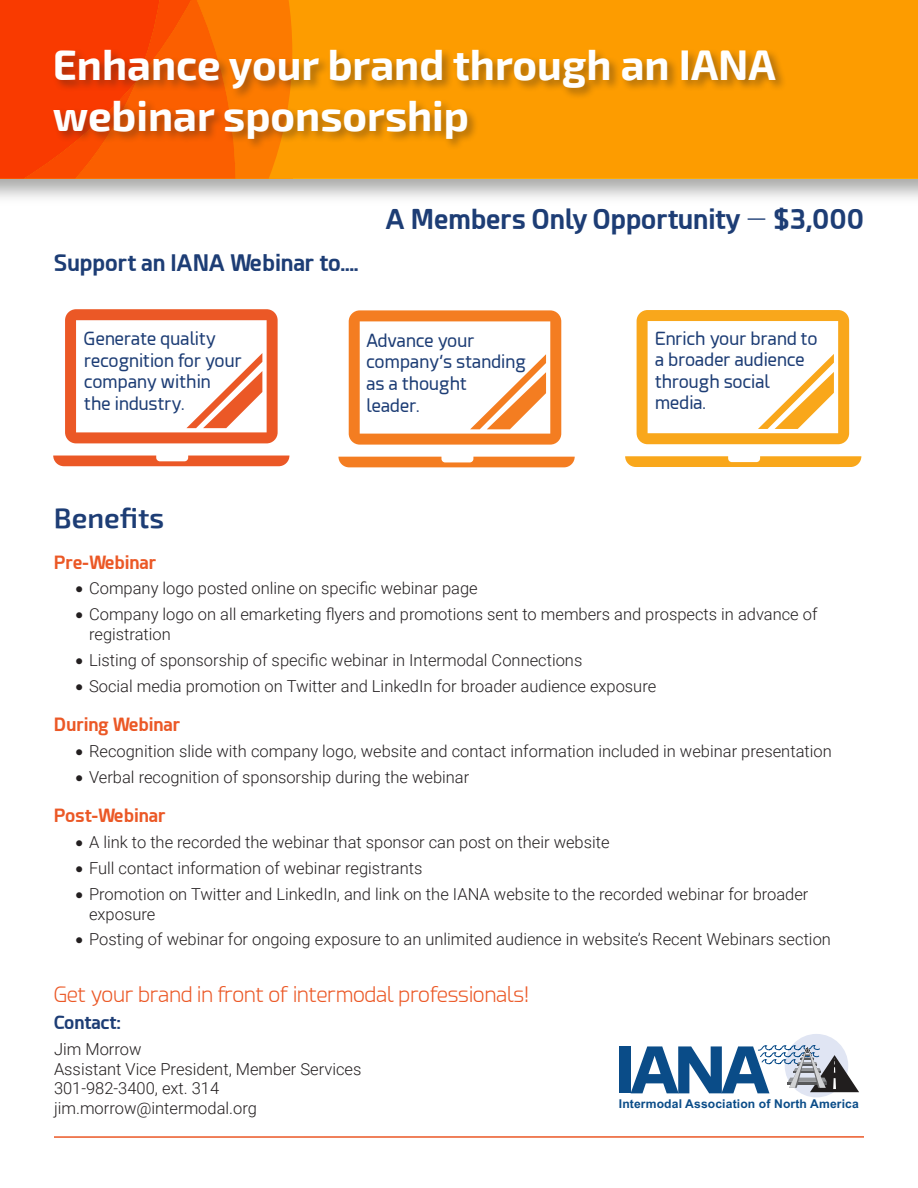
<style>
.page{position:relative;width:918px;height:1188px;background:#fff}
.page>*{position:absolute;margin:0;border:0;box-sizing:border-box;transform-origin:0 0}
.t1{font:700 42px/50.4px "Exo 2";color:#fff}
.t2{font:600 28.5px "Exo 2";color:#1d3d75}
.t3{font:700 27px "Esphimere";color:#1d3d75}
.t4{font:700 22.5px "Esphimere";color:#1d3d75}
.t5{font:300 21px "Esphimere";color:#eb5826}
.t6{font:18px/21.6px "Esphimere";color:#1d3d75}
.t7{font:700 18px "Esphimere";color:#eb5826}
.t8{font:700 18px "Esphimere";color:#1d3d75}
.t9{font:300 16.5px/19.8px "Roboto";color:#231f20}
.t10{font:700 12.15px "Arial";letter-spacing:.01em;color:#0a4c88}
.s1{font-family:"Roboto";font-weight:300}
</style>
<div class="page">
<div style="left:292px;top:0;width:626px;height:179px;background:#fd9c00"></div>
<svg style="left:0;top:0;width:292px;height:179px;background:#fa5100"></svg>
<hr style="left:54px;top:1136px;width:810px;height:2px;background:#eb5826">
<div style="left:51px;top:48px;width:737px;height:103px;background:#231f20;opacity:.4"></div>
<div style="left:785px;top:1034px;width:63px;height:63px;background:#e0e5f3;border-radius:50%"></div>
<div style="left:619px;top:1046px;width:12px;height:47px;background:#0a4c88"></div>
<svg style="left:631px;top:1045px;width:228px;height:48px"></svg>
<svg style="left:53px;top:456px;width:236px;height:10px;background:#ec6639"></svg>
<svg style="left:65px;top:309px;width:213px;height:134px"></svg>
<svg style="left:338px;top:457px;width:237px;height:10px;background:#f58835"></svg>
<svg style="left:349px;top:310px;width:212px;height:135px"></svg>
<svg style="left:625px;top:456px;width:236px;height:11px;background:#f9b034"></svg>
<svg style="left:637px;top:310px;width:212px;height:134px"></svg>
<h1 class="t1" style="left:53px;top:41px;width:725px">Enhance your brand through an IANA webinar sponsorship</h1>
<h3 class="t4" style="left:54px;top:249px;width:306px">Support an IANA Webinar to….</h3>
<h3 class="t3" style="left:386px;top:202px;width:480px">A Members Only Opportunity <span class="s1">—</span> $3,000</h3>
<p class="t6" style="left:84px;top:328px;width:159px">Generate quality recognition for your company within the industry.</p>
<p class="t6" style="left:367px;top:330px;width:161px">Advance your company’s standing as a thought<br>leader.</p>
<p class="t6" style="left:655px;top:328px;width:164px">Enrich your brand to a broader audience through social media.</p>
<h2 class="t2" style="left:54px;top:501px;width:112px">Benefits</h2>
<p class="t7" style="left:54px;top:551px;width:104px">Pre-Webinar</p>
<p class="t9" style="left:76px;top:578px;width:404px">• Company logo posted online on specific webinar page</p>
<p class="t9" style="left:89px;top:604px;width:730px;text-indent:-13px">• Company logo on all emarketing flyers and promotions sent to members and prospects in advance of registration</p>
<p class="t9" style="left:76px;top:649px;width:508px">• Listing of sponsorship of specific webinar in Intermodal Connections</p>
<p class="t9" style="left:76px;top:675px;width:582px">• Social media promotion on Twitter and LinkedIn for broader audience exposure</p>
<p class="t7" style="left:54px;top:713px;width:128px">During Webinar</p>
<p class="t9" style="left:76px;top:741px;width:758px">• Recognition slide with company logo, website and contact information included in webinar presentation</p>
<p class="t9" style="left:76px;top:766px;width:395px">• Verbal recognition of sponsorship during the webinar</p>
<p class="t7" style="left:54px;top:805px;width:113px">Post-Webinar</p>
<p class="t9" style="left:76px;top:832px;width:536px">• A link to the recorded the webinar that sponsor can post on their website</p>
<p class="t9" style="left:76px;top:858px;width:348px">• Full contact information of webinar registrants</p>
<p class="t9" style="left:89px;top:883px;width:721px;text-indent:-13px">• Promotion on Twitter and LinkedIn, and link on the IANA website to the recorded webinar for broader exposure</p>
<p class="t9" style="left:76px;top:929px;width:757px">• Posting of webinar for ongoing exposure to an unlimited audience in website’s Recent Webinars section</p>
<p class="t5" style="left:54px;top:982px;width:476px">Get your brand in front of intermodal professionals!</p>
<p class="t8" style="left:54px;top:1011px;width:69px">Contact:</p>
<p class="t9" style="left:54px;top:1038px;width:309px">Jim Morrow<br>Assistant Vice President, Member Services<br>301-982-3400, ext. 314 jim.morrow@intermodal.org</p>
<p class="t10" style="left:619px;top:1096px;width:242px">Intermodal Association of North America</p>
</div>
